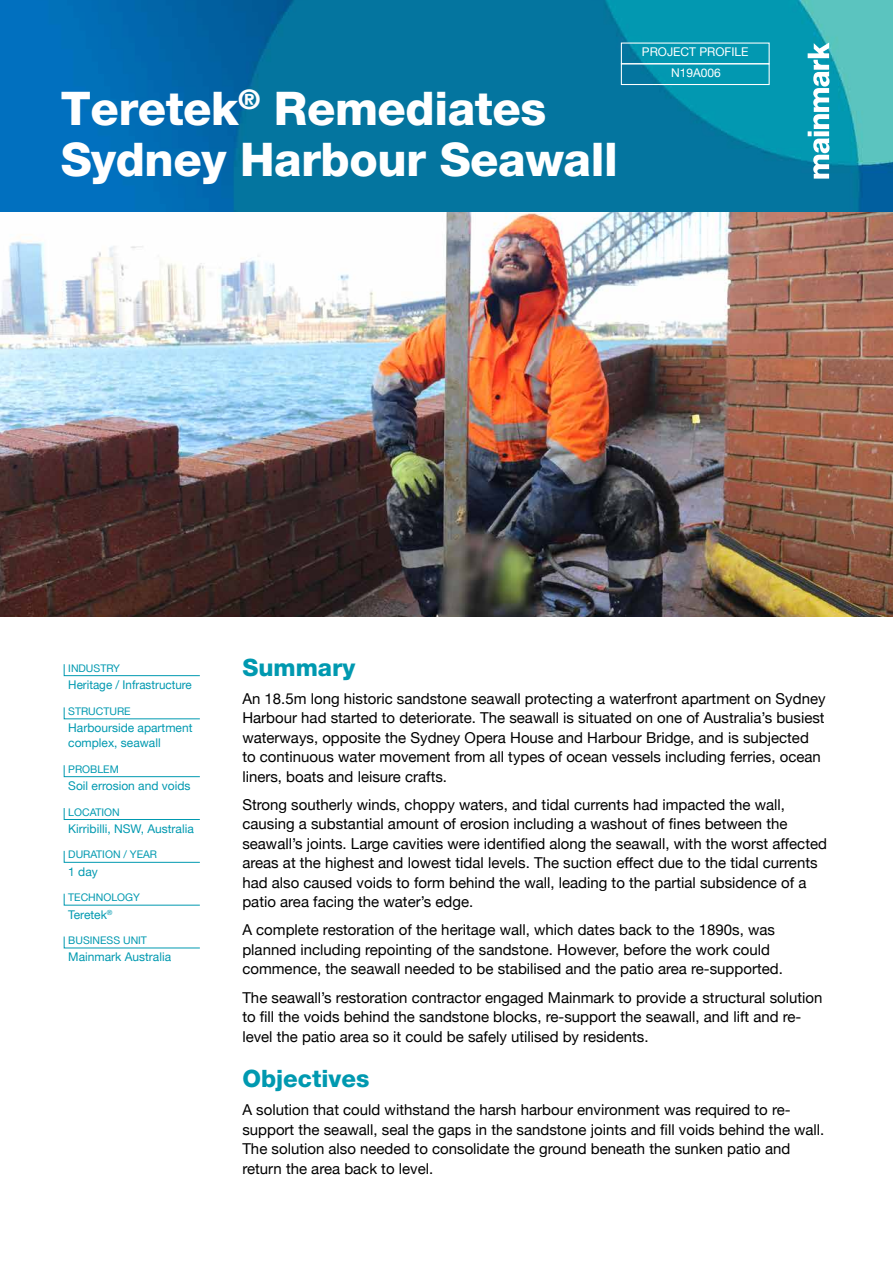
<style>
.page{position:relative;width:893px;height:1263px;background:#fff}
.page>*{position:absolute;margin:0;border:0;box-sizing:border-box;transform-origin:0 0}
.t1{font:800 46.5px/51px "Helvetica Neue LT85";letter-spacing:-.01em;color:#fff}
.t2{font:800 24px "Helvetica Neue LT85";color:#0099b0}
.t3{font:15px/19.5px "Helvetica Neue";color:#000}
.t4{font:12px/15px "Helvetica Neue LT";color:#0099b0}
.t5{font:12px "Helvetica Neue LT";color:#fff}
.t6{font:10.5px "Helvetica Neue LT";color:#0099b0}
</style>
<div class="page">
<img style="left:0;top:0;width:893px;height:213px">
<svg style="left:808px;top:43px;width:21px;height:136px"></svg>
<div style="left:621px;top:63px;width:149px;height:22px;border:1px solid #fff"></div>
<svg style="left:64px;top:664px;width:136px;height:12px"></svg>
<svg style="left:64px;top:707px;width:136px;height:12px"></svg>
<svg style="left:64px;top:765px;width:136px;height:12px"></svg>
<svg style="left:64px;top:850px;width:136px;height:13px"></svg>
<svg style="left:64px;top:808px;width:136px;height:12px"></svg>
<svg style="left:64px;top:893px;width:136px;height:13px"></svg>
<svg style="left:64px;top:936px;width:136px;height:13px"></svg>
<img style="left:0;top:213px;width:893px;height:404px">
<p class="t5" style="left:642px;top:45px;width:108px">PROJECT PROFILE</p>
<h1 class="t1" style="left:61px;top:77px;width:558px">Teretek<sup>®</sup> Remediates<br>Sydney Harbour Seawall</h1>
<p class="t5" style="left:671px;top:66px;width:51px">N19A006</p>
<p class="t6" style="left:68px;top:662px;width:53px">INDUSTRY</p>
<p class="t4" style="left:68px;top:677px;width:125px">Heritage / Infrastructure</p>
<p class="t6" style="left:68px;top:704px;width:64px">STRUCTURE</p>
<p class="t4" style="left:68px;top:720px;width:126px">Harbourside apartment complex, seawall</p>
<p class="t6" style="left:68px;top:763px;width:52px">PROBLEM</p>
<p class="t4" style="left:68px;top:778px;width:124px">Soil errosion and voids</p>
<p class="t6" style="left:68px;top:805px;width:53px">LOCATION</p>
<p class="t4" style="left:68px;top:821px;width:127px">Kirribilli, NSW, Australia</p>
<p class="t6" style="left:68px;top:848px;width:90px">DURATION / YEAR</p>
<p class="t4" style="left:68px;top:864px;width:31px">1 day</p>
<p class="t6" style="left:68px;top:891px;width:73px">TECHNOLOGY</p>
<p class="t4" style="left:68px;top:907px;width:46px">Teretek<sup>®</sup></p>
<p class="t6" style="left:68px;top:934px;width:80px">BUSINESS UNIT</p>
<p class="t4" style="left:68px;top:949px;width:104px">Mainmark Australia</p>
<h2 class="t2" style="left:242px;top:648px;width:114px">Summary</h2>
<p class="t3" style="left:242px;top:690px;width:585px">An 18.5m long historic sandstone seawall protecting a waterfront apartment on Sydney Harbour had started to deteriorate. The seawall is situated on one of Australia’s busiest waterways, opposite the Sydney Opera House and Harbour Bridge, and is subjected to continuous water movement from all types of ocean vessels including ferries, ocean liners, boats and leisure crafts.</p>
<p class="t3" style="left:242px;top:796px;width:586px">Strong southerly winds, choppy waters, and tidal currents had impacted the wall, causing a substantial amount of erosion including a washout of fines between the seawall’s joints. Large cavities were identified along the seawall, with the worst affected areas at the highest and lowest tidal levels. The suction effect due to the tidal currents had also caused voids to form behind the wall, leading to the partial subsidence of a patio area facing the water’s edge.</p>
<p class="t3" style="left:242px;top:921px;width:542px">A complete restoration of the heritage wall, which dates back to the 1890s, was planned including repointing of the sandstone. However, before the work could commence, the seawall needed to be stabilised and the patio area re-supported.</p>
<p class="t3" style="left:242px;top:988px;width:582px">The seawall’s restoration contractor engaged Mainmark to provide a structural solution to fill the voids behind the sandstone blocks, re-support the seawall, and lift and re&shy;level the patio area so it could be safely utilised by residents.</p>
<h2 class="t2" style="left:242px;top:1059px;width:129px">Objectives</h2>
<p class="t3" style="left:242px;top:1101px;width:584px">A solution that could withstand the harsh harbour environment was required to re&shy;support the seawall, seal the gaps in the sandstone joints and fill voids behind the wall.<br>The solution also needed to consolidate the ground beneath the sunken patio and return the area back to level.</p>
</div>
